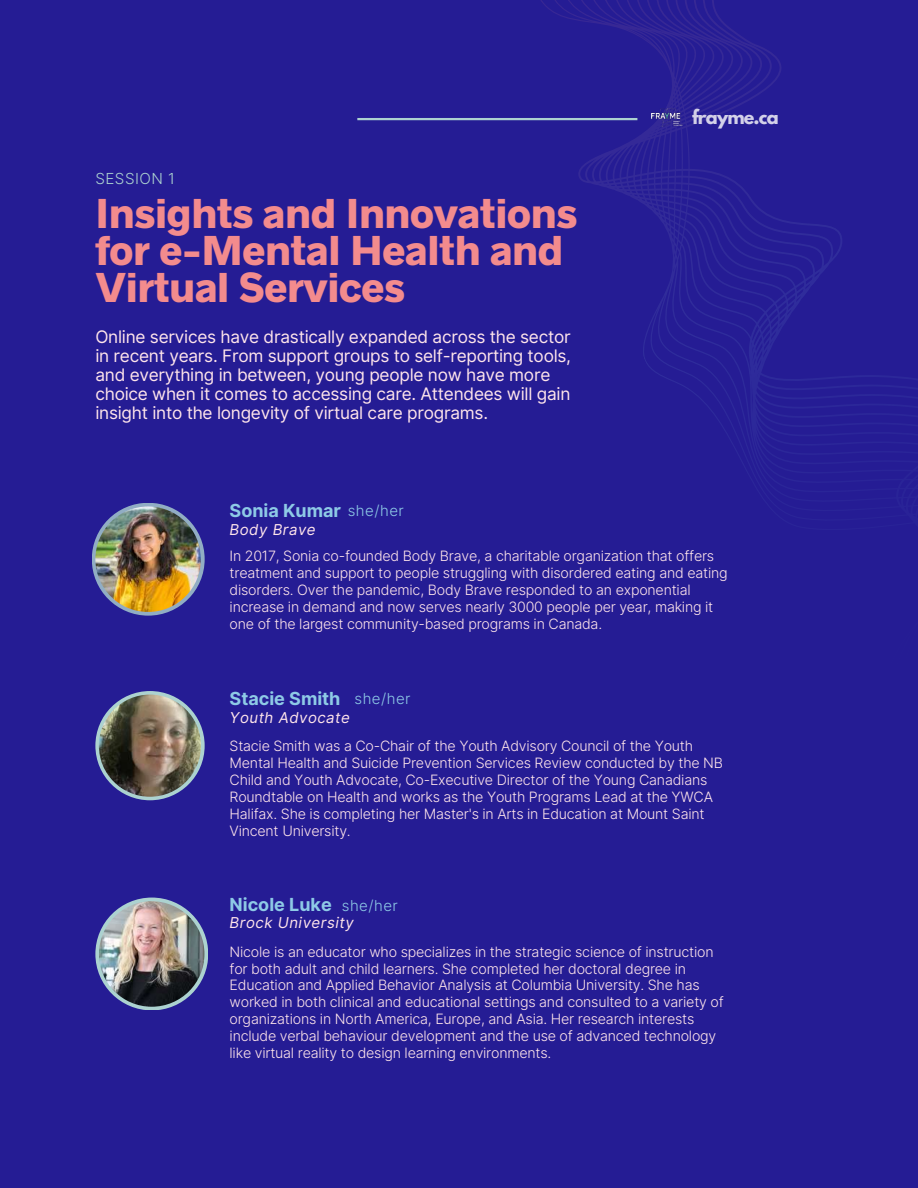
<style>
.page{position:relative;width:918px;height:1188px;background:#251c94}
.page>*{position:absolute;margin:0;border:0;box-sizing:border-box;transform-origin:0 0}
.t1{font:800 37.5px/37.2px "Radnika Next";letter-spacing:-.005em;color:#f38b8d}
.t2{font:700 18px "Inter";color:#8ecae6}
.t3{font:700 17.55px "League Spartan";letter-spacing:-.045em;color:#fff}
.t4{font:17.25px/19.2px "Inter";letter-spacing:-.015em;color:#ffe5eb}
.t5{font:300 15.15px "Inter";letter-spacing:.035em;color:#acd2d0}
.t6{font:italic 15px "Inter";letter-spacing:.035em;color:#ffe5eb}
.t7{font:300 15px "Inter";letter-spacing:.035em;color:#8ecae6}
.t8{font:300 14.25px/16.8px "Inter";letter-spacing:-.015em;color:#ffe5eb}
</style>
<div class="page">
<hr style="left:357px;top:118px;width:280px;height:2px;background:#acd2d0">
<svg style="left:92px;top:503px;width:113px;height:113px"></svg>
<img style="left:95px;top:506px;width:106px;height:106px;border-radius:50%">
<svg style="left:95px;top:691px;width:110px;height:109px"></svg>
<img style="left:99px;top:695px;width:102px;height:102px;border-radius:50%">
<svg style="left:95px;top:898px;width:113px;height:112px"></svg>
<img style="left:99px;top:901px;width:105px;height:106px;border-radius:50%">
<svg style="left:490px;top:0;width:428px;height:469px"></svg>
<p class="t5" style="left:95px;top:169px;width:81px">SESSION 1</p>
<h1 class="t1" style="left:95px;top:195px;width:484px">Insights and Innovations for e-Mental Health and<br>Virtual Services</h1>
<p class="t4" style="left:95px;top:327px;width:477px">Online services have drastically expanded across the sector in recent years. From support groups to self-reporting tools, and everything in between, young people now have more choice when it comes to accessing care. Attendees will gain insight into the longevity of virtual care programs.</p>
<p class="t2" style="left:230px;top:500px;width:113px">Sonia Kumar</p>
<p class="t6" style="left:230px;top:520px;width:88px">Body Brave</p>
<p class="t7" style="left:348px;top:502px;width:58px">she/her</p>
<p class="t3" style="left:692px;top:108px;width:88px">frayme.ca</p>
<p class="t8" style="left:230px;top:548px;width:500px">In 2017, Sonia co-founded Body Brave, a charitable organization that offers treatment and support to people struggling with disordered eating and eating disorders. Over the pandemic, Body Brave responded to an exponential increase in demand and now serves nearly 3000 people per year, making it one of the largest community-based programs in Canada.</p>
<p class="t2" style="left:230px;top:688px;width:112px">Stacie Smith</p>
<p class="t8" style="left:230px;top:738px;width:495px">Stacie Smith was a Co-Chair of the Youth Advisory Council of the Youth Mental Health and Suicide Prevention Services Review conducted by the NB Child and Youth Advocate, Co-Executive Director of the Young Canadians Roundtable on Health and works as the Youth Programs Lead at the YWCA Halifax. She is completing her Master's in Arts in Education at Mount Saint Vincent University.</p>
<p class="t7" style="left:355px;top:690px;width:58px">she/her</p>
<p class="t6" style="left:230px;top:709px;width:122px">Youth Advocate</p>
<p class="t2" style="left:230px;top:893px;width:104px">Nicole Luke</p>
<p class="t8" style="left:230px;top:943px;width:496px">Nicole is an educator who specializes in the strategic science of instruction for both adult and child learners. She completed her doctoral degree in Education and Applied Behavior Analysis at Columbia University. She has worked in both clinical and educational settings and consulted to a variety of organizations in North America, Europe, and Asia. Her research interests include verbal behaviour development and the use of advanced technology like virtual reality to design learning environments.</p>
<p class="t7" style="left:342px;top:896px;width:58px">she/her</p>
<p class="t6" style="left:230px;top:914px;width:126px">Brock University</p>
</div>
